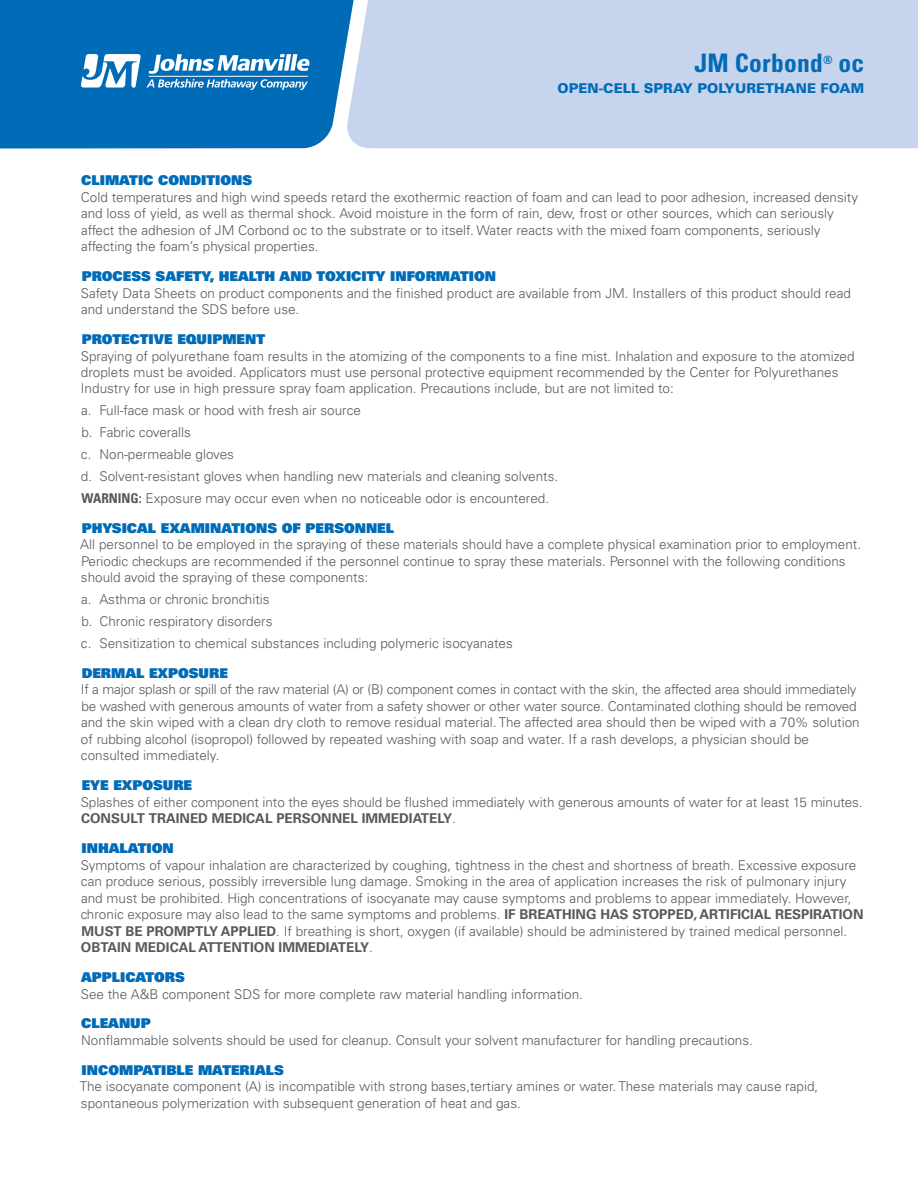
<style>
.page{position:relative;width:918px;height:1188px;background:#fff}
.page>*{position:absolute;margin:0;border:0;box-sizing:border-box;transform-origin:0 0}
.t1{font:700 condensed 25.5px "Univers LT Std";letter-spacing:.01em;color:#006bb6}
.t2{font:300 13.5px/16.5px "Univers LT Std";color:#58595b}
.t3{font:13.5px "Univers LT Std X Black";color:#006bb6}
.t4{font:900 13.5px "Univers LT Std";color:#006bb6}
.s1{font-weight:700;font-stretch:condensed}
.s2{font-weight:700}
</style>
<div class="page">
<div style="left:0;top:0;width:346px;height:149px;background:#006bb6"></div>
<div style="left:346px;top:0;width:572px;height:148px;background:#c7d4ed"></div>
<svg style="left:81px;top:54px;width:228px;height:36px"></svg>
<hr style="left:149px;top:76px;width:159px;height:1px;background:#fff">
<h1 class="t1" style="left:694px;top:48px;width:171px">JM Corbond<sup>®</sup> oc</h1>
<p class="t4" style="left:558px;top:80px;width:308px">OPEN-CELL SPRAY POLYURETHANE FOAM</p>
<p class="t3" style="left:81px;top:172px;width:172px">CLIMATIC CONDITIONS</p>
<p class="t2" style="left:81px;top:189px;width:779px">Cold temperatures and high wind speeds retard the exothermic reaction of foam and can lead to poor adhesion, increased density and loss of yield, as well as thermal shock. Avoid moisture in the form of rain, dew, frost or other sources, which can seriously affect the adhesion of JM Corbond oc to the substrate or to itself. Water reacts with the mixed foam components, seriously affecting the foam’s physical properties.</p>
<p class="t3" style="left:82px;top:267px;width:416px">PROCESS SAFETY, HEALTH AND TOXICITY INFORMATION</p>
<p class="t2" style="left:81px;top:285px;width:772px">Safety Data Sheets on product components and the finished product are available from JM. Installers of this product should read and understand the SDS before use.</p>
<p class="t3" style="left:82px;top:330px;width:185px">PROTECTIVE EQUIPMENT</p>
<p class="t2" style="left:81px;top:347px;width:775px">Spraying of polyurethane foam results in the atomizing of the components to a fine mist. Inhalation and exposure to the atomized droplets must be avoided. Applicators must use personal protective equipment recommended by the Center for Polyurethanes<br>Industry for use in high pressure spray foam application. Precautions include, but are not limited to:</p>
<p class="t2" style="left:81px;top:400px;width:479px;line-height:21.9px">a. Full-face mask or hood with fresh air source<br>b. Fabric coveralls<br>c. Non-permeable gloves<br>d. Solvent-resistant gloves when handling new materials and cleaning solvents.<br><span class="s1">WARNING:</span> Exposure may occur even when no noticeable odor is encountered.</p>
<p class="t3" style="left:82px;top:519px;width:314px">PHYSICAL EXAMINATIONS OF PERSONNEL</p>
<p class="t2" style="left:80px;top:536px;width:782px">All personnel to be employed in the spraying of these materials should have a complete physical examination prior to employment.<br>Periodic checkups are recommended if the personnel continue to spray these materials. Personnel with the following conditions should avoid the spraying of these components:</p>
<p class="t2" style="left:81px;top:589px;width:433px;line-height:21.9px">a. Asthma or chronic bronchitis<br>b. Chronic respiratory disorders<br>c. Sensitization to chemical substances including polymeric isocyanates</p>
<p class="t3" style="left:82px;top:664px;width:148px">DERMAL EXPOSURE</p>
<p class="t2" style="left:81px;top:681px;width:780px">If a major splash or spill of the raw material (A) or (B) component comes in contact with the skin, the affected area should immediately be washed with generous amounts of water from a safety shower or other water source. Contaminated clothing should be removed and the skin wiped with a clean dry cloth to remove residual material. The affected area should then be wiped with a 70% solution of rubbing alcohol (isopropol) followed by repeated washing with soap and water. If a rash develops, a physician should be consulted immediately.</p>
<p class="t3" style="left:82px;top:777px;width:112px">EYE EXPOSURE</p>
<p class="t2" style="left:81px;top:794px;width:784px">Splashes of either component into the eyes should be flushed immediately with generous amounts of water for at least 15 minutes.<br><span class="s2">CONSULT TRAINED MEDICAL PERSONNEL IMMEDIATELY</span>.</p>
<p class="t3" style="left:82px;top:839px;width:94px">INHALATION</p>
<p class="t2" style="left:81px;top:857px;width:784px">Symptoms of vapour inhalation are characterized by coughing, tightness in the chest and shortness of breath. Excessive exposure can produce serious, possibly irreversible lung damage. Smoking in the area of application increases the risk of pulmonary injury and must be prohibited. High concentrations of isocyanate may cause symptoms and problems to appear immediately. However, chronic exposure may also lead to the same symptoms and problems. <span class="s2">IF BREATHING HAS STOPPED, ARTIFICIAL RESPIRATION MUST BE PROMPTLY APPLIED</span>. If breathing is short, oxygen (if available) should be administered by trained medical personnel.<br><span class="s2">OBTAIN MEDICAL ATTENTION IMMEDIATELY</span>.</p>
<p class="t3" style="left:81px;top:968px;width:105px">APPLICATORS</p>
<p class="t2" style="left:81px;top:985px;width:504px">See the A&amp;B component SDS for more complete raw material handling information.</p>
<p class="t3" style="left:81px;top:1015px;width:71px">CLEANUP</p>
<p class="t2" style="left:81px;top:1032px;width:673px">Nonflammable solvents should be used for cleanup. Consult your solvent manufacturer for handling precautions.</p>
<p class="t3" style="left:82px;top:1061px;width:204px">INCOMPATIBLE MATERIALS</p>
<p class="t2" style="left:80px;top:1078px;width:740px">The isocyanate component (A) is incompatible with strong bases,tertiary amines or water. These materials may cause rapid, spontaneous polymerization with subsequent generation of heat and gas.</p>
</div>
